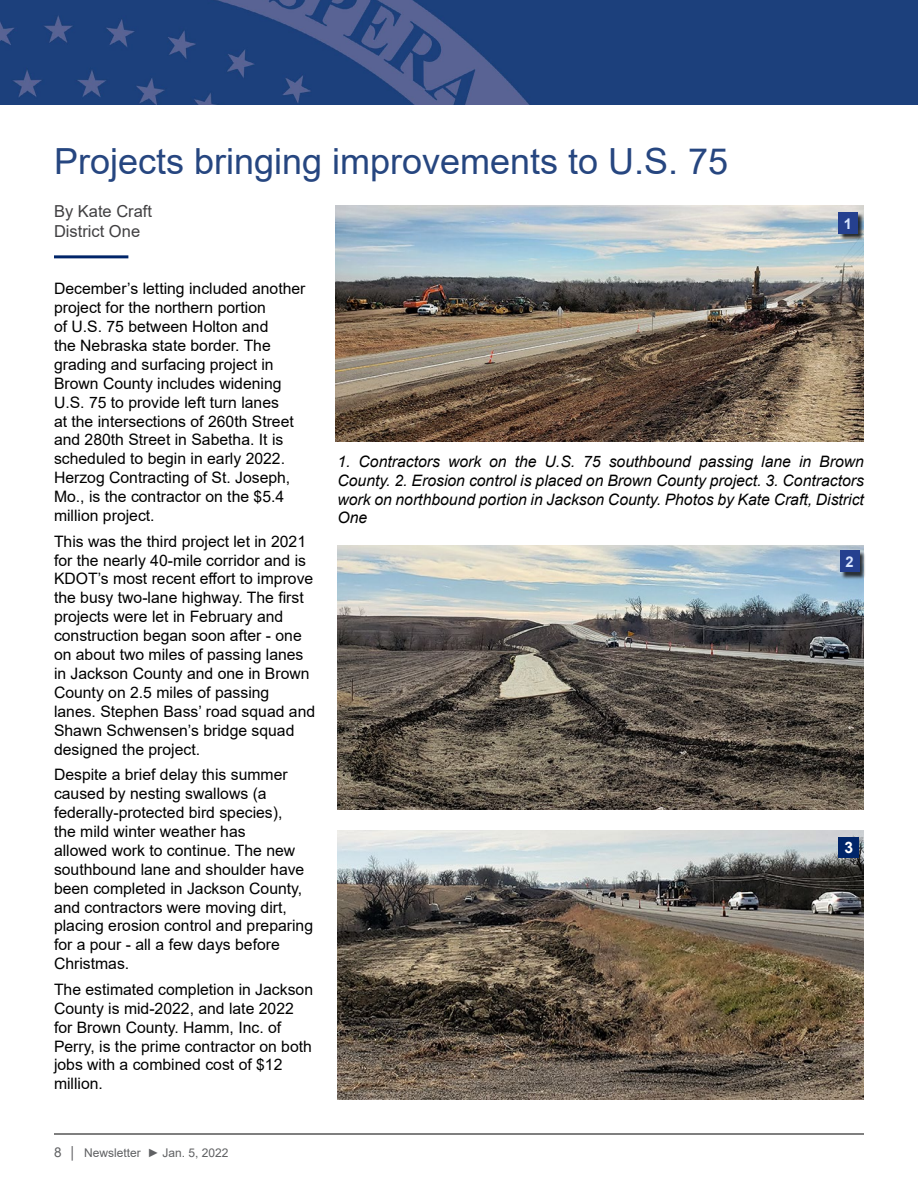
<style>
.page{position:relative;width:918px;height:1188px;background:#fff}
.page>*{position:absolute;margin:0;border:0;box-sizing:border-box;transform-origin:0 0}
.t1{font:36px "Arial";color:#264680}
.t2{font:16.5px/19.8px "Arial";color:#414042}
.t3{font:15.75px/18.9px "Arial";color:#000}
.t4{font:italic 15.75px/18.9px "Arial";color:#000;text-align:justify}
.t5{font:700 15.75px "Arial";color:#fff}
.t6{font:700 14.7px "Arial";color:#d9e6ff}
.t7{font:12px "Arial";color:#606163}
.s1{font-size:13.5px}
</style>
<div class="page">
<hr style="left:54px;top:1134px;width:810px;height:1px;background:#000">
<img style="left:0;top:0;width:710px;height:105px">
<div style="left:710px;top:0;width:208px;height:105px;background:#1c407c"></div>
<img style="left:336px;top:205px;width:528px;height:237px">
<img style="left:337px;top:546px;width:527px;height:263px">
<img style="left:338px;top:831px;width:526px;height:269px">
<hr style="left:54px;top:255px;width:74px;height:3px;background:#002569">
<div style="left:838px;top:838px;width:21px;height:20px;background:#002569"></div>
<div style="left:840px;top:213px;width:24px;height:28px;background:#000;opacity:.75"></div>
<div style="left:838px;top:212px;width:20px;height:22px;background:#25408f"></div>
<div style="left:841px;top:551px;width:25px;height:28px;background:#000;opacity:.75"></div>
<div style="left:840px;top:550px;width:19px;height:22px;background:#25408f"></div>
<h1 class="t1" style="left:54px;top:137px;width:676px">Projects bringing improvements to U.S. 75</h1>
<p class="t2" style="left:54px;top:201px;width:100px">By Kate Craft<br>District One</p>
<p class="t6" style="left:844px;top:213px;width:10px">1</p>
<p class="t3" style="left:54px;top:279px;width:253px">December’s letting included another project for the northern portion<br>of U.S. 75 between Holton and<br>the Nebraska state border. The grading and surfacing project in<br>Brown County includes widening<br>U.S. 75 to provide left turn lanes<br>at the intersections of 260th Street and 280th Street in Sabetha. It is scheduled to begin in early 2022.<br>Herzog Contracting of St. Joseph,<br>Mo., is the contractor on the $5.4 million project.</p>
<p class="t3" style="left:54px;top:532px;width:263px">This was the third project let in 2021 for the nearly 40-mile corridor and is KDOT’s most recent effort to improve the busy two-lane highway. The first projects were let in February and construction began soon after - one on about two miles of passing lanes in Jackson County and one in Brown County on 2.5 miles of passing lanes. Stephen Bass’ road squad and Shawn Schwensen’s bridge squad designed the project.</p>
<p class="t3" style="left:54px;top:765px;width:261px">Despite a brief delay this summer caused by nesting swallows (a federally-protected bird species),<br>the mild winter weather has<br>allowed work to continue. The new southbound lane and shoulder have been completed in Jackson County, and contractors were moving dirt, placing erosion control and preparing for a pour - all a few days before<br>Christmas.</p>
<p class="t3" style="left:54px;top:980px;width:261px">The estimated completion in Jackson<br>County is mid-2022, and late 2022 for Brown County. Hamm, Inc. of<br>Perry, is the prime contractor on both jobs with a combined cost of $12 million.</p>
<p class="t7" style="left:54px;top:1144px;width:176px"><span class="s1">8</span> │ Newsletter ► Jan. 5, 2022</p>
<p class="t4" style="left:338px;top:452px;width:528px">1. Contractors work on the U.S. 75 southbound passing lane in Brown County. 2. Erosion control is placed on Brown County project. 3. Contractors work on northbound portion in Jackson County. Photos by Kate Craft, District One</p>
<p class="t6" style="left:845px;top:551px;width:10px">2</p>
<p class="t5" style="left:845px;top:836px;width:10px">3</p>
</div>
